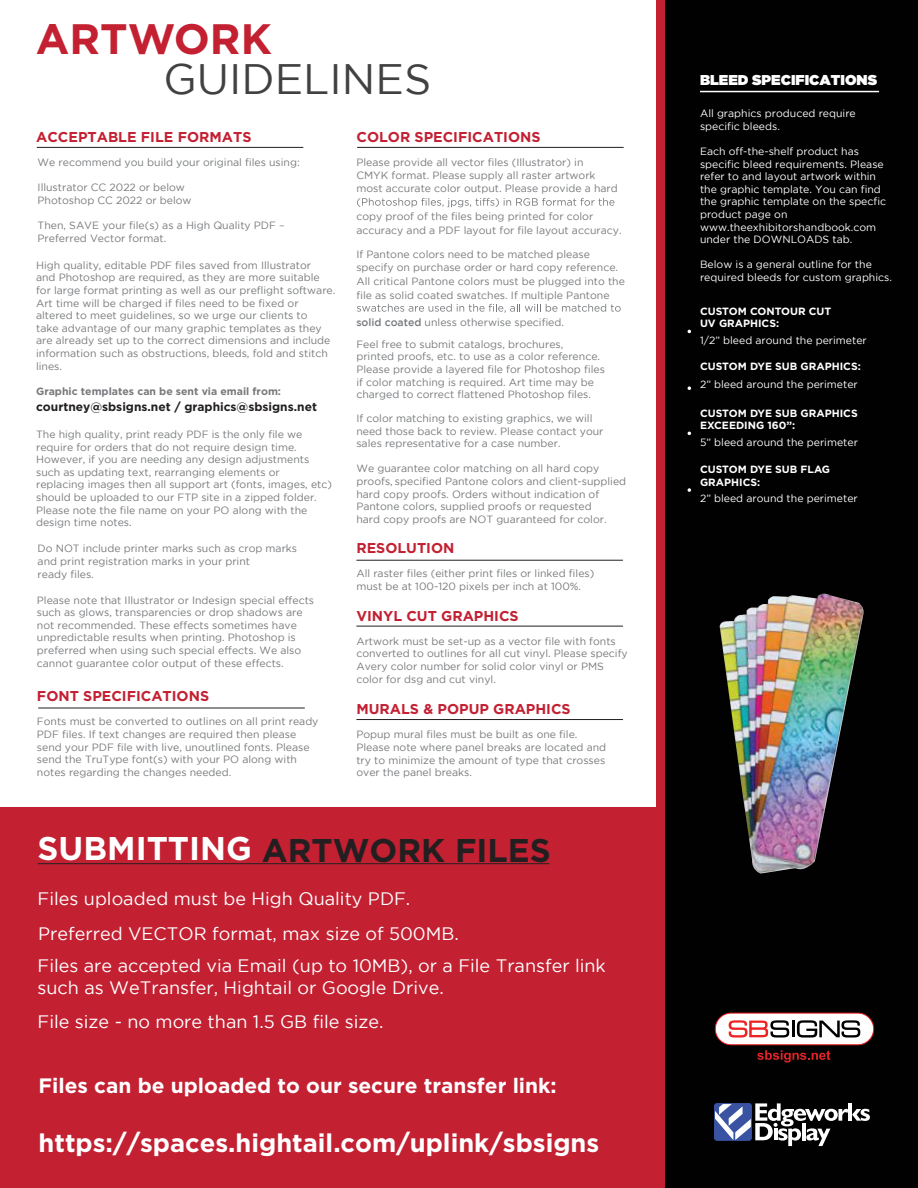
<style>
.page{position:relative;width:918px;height:1188px;background:#fff}
.page>*{position:absolute;margin:0;border:0;box-sizing:border-box;transform-origin:0 0}
.t1{font:42.6px "Gotham";color:#414142}
.t2{font:700 42.6px "Gotham";color:#c32032}
.t3{font:700 32.85px "Gotham";color:#231f20}
.t4{font:700 25.5px "Gotham";color:#fff}
.t5{font:700 20.85px "Gotham";color:#fff}
.t6{font:18px/35px "Gotham";color:#fff}
.t7{font:700 14.25px "Gotham";color:#c32032}
.t8{font:900 14.25px "Gotham";color:#fff}
.t9{font:700 12px "Gotham";color:#231f20}
.t10{font:10.5px/12.6px "Gotham";color:#77797c}
.t11{font:10.5px/12.6px "Gotham";color:#fff}
.t12{font:700 10.5px/12.6px "Gotham";color:#fff}
.t13{font:700 10.5px "Gotham";color:#77797c}
.s1{font-weight:500}
.s2{color:#fff}
</style>
<div class="page">
<div style="left:0;top:807px;width:665px;height:381px;background:#c32032"></div>
<div style="left:665px;top:0;width:253px;height:1188px;background:#010101"></div>
<div style="left:657px;top:0;width:8px;height:1188px;background:#c32032"></div>
<svg style="left:357px;top:304px;width:264px;height:9px"></svg>
<hr style="left:37px;top:147px;width:266px;height:1px;background:#231f20">
<hr style="left:357px;top:147px;width:267px;height:1px;background:#231f20">
<svg style="left:357px;top:198px;width:257px;height:9px"></svg>
<hr style="left:356px;top:560px;width:267px;height:1px;background:#231f20">
<hr style="left:356px;top:626px;width:267px;height:1px;background:#231f20">
<hr style="left:356px;top:719px;width:267px;height:1px;background:#231f20">
<hr style="left:700px;top:91px;width:179px;height:1px;background:#fff">
<svg style="left:687px;top:488px;width:4px;height:4px"></svg>
<svg style="left:687px;top:329px;width:4px;height:4px"></svg>
<svg style="left:687px;top:386px;width:4px;height:4px"></svg>
<svg style="left:687px;top:431px;width:4px;height:4px"></svg>
<img style="left:719px;top:594px;width:145px;height:280px">
<hr style="left:38px;top:863px;width:511px;height:1px;background:#231f20">
<div style="left:715px;top:1013px;width:159px;height:32px;background:#fff;border-radius:16px"></div>
<div style="left:715px;top:1013px;width:159px;height:32px;border:1px solid #ec1e24;border-radius:16px"></div>
<svg style="left:729px;top:1020px;width:131px;height:18px"></svg>
<svg style="left:757px;top:1050px;width:73px;height:13px"></svg>
<svg style="left:714px;top:1103px;width:156px;height:43px"></svg>
<div style="left:714px;top:1104px;width:37px;height:36px;border:1px solid #3953a2;border-radius:2px"></div>
<hr style="left:38px;top:708px;width:267px;height:1px;background:#231f20">
<h1 class="t2" style="left:36px;top:14px;width:237px">ARTWORK</h1>
<h1 class="t1" style="left:163px;top:56px;width:269px">GUIDELINES</h1>
<h3 class="t8" style="left:700px;top:69px;width:179px">BLEED SPECIFICATIONS</h3>
<p class="t11" style="left:700px;top:107px;width:157px">All graphics produced require specific bleeds.</p>
<p class="t11" style="left:700px;top:145px;width:188px">Each off-the-shelf product has specific bleed requirements. Please refer to and layout artwork within the graphic template. You can find the graphic template on the specfic product page on www.theexhibitorshandbook.com under the DOWNLOADS tab.</p>
<p class="t11" style="left:700px;top:258px;width:193px">Below is a general outline for the required bleeds for custom graphics.</p>
<h3 class="t7" style="left:36px;top:129px;width:217px">ACCEPTABLE FILE FORMATS</h3>
<p class="t10" style="left:38px;top:156px;width:264px">We recommend you build your original files using:</p>
<p class="t10" style="left:38px;top:181px;width:156px">Illustrator CC 2022 or below<br>Photoshop CC 2022 or below</p>
<p class="t10" style="left:38px;top:219px;width:249px">Then, SAVE your file(s) as a High Quality PDF –<br>Preferred Vector format.</p>
<p class="t10" style="left:36px;top:259px;width:301px">High quality, editable PDF files saved from Illustrator<br>and Photoshop are required, as they are more suitable for large format printing as well as our preflight software.<br>Art time will be charged if files need to be fixed or altered to meet guidelines, so we urge our clients to<br>take advantage of our many graphic templates as they are already set up to the correct dimensions and include information such as obstructions, bleeds, fold and stitch lines.</p>
<p class="t13" style="left:36px;top:385px;width:246px">Graphic templates can be sent via email from:</p>
<p class="t9" style="left:36px;top:400px;width:282px">courtney@sbsigns.net / graphics@sbsigns.net</p>
<p class="t10" style="left:36px;top:428px;width:297px">The high quality, print ready PDF is the only file we require for orders that do not require design time.<br>However, if you are needing any design adjustments such as updating text, rearranging elements or<br>replacing images then all support art (fonts, images, etc) should be uploaded to our FTP site in a zipped folder.<br>Please note the file name on your PO along with the design time notes.</p>
<h3 class="t7" style="left:356px;top:129px;width:186px">COLOR SPECIFICATIONS</h3>
<p class="t10" style="left:356px;top:156px;width:263px">Please provide all vector files (Illustrator) in<br>CMYK format. Please supply all raster artwork most accurate color output. Please provide a hard</p>
<p class="t10" style="left:356px;top:209px;width:267px;line-height:14.1px">copy proof of the files being printed for color accuracy and a PDF layout for file layout accuracy.</p>
<p class="t10" style="left:356px;top:248px;width:263px">If Pantone colors need to be matched please specify on purchase order or hard copy reference.</p>
<p class="t10" style="left:356px;top:274px;width:270px;line-height:14.1px">All critical Pantone colors must be plugged into the file as solid coated swatches. If multiple Pantone</p>
<p class="t10" style="left:356px;top:311px;width:209px;line-height:22.2px"><span class="s1">solid coated</span> unless otherwise specified.<br>Feel free to submit catalogs, brochures,</p>
<p class="t10" style="left:356px;top:350px;width:250px">printed proofs, etc. to use as a color reference.<br>Please provide a layered file for Photoshop files if color matching is required. Art time may be charged to correct flattened Photoshop files.</p>
<p class="t10" style="left:356px;top:412px;width:249px">If color matching to existing graphics, we will need those back to review. Please contact your sales representative for a case number.</p>
<p class="t10" style="left:356px;top:462px;width:271px">We guarantee color matching on all hard copy proofs, specified Pantone colors and client-supplied hard copy proofs. Orders without indication of Pantone colors, supplied proofs or requested<br>hard copy proofs are NOT guaranteed for color.</p>
<p class="t12" style="left:700px;top:304px;width:133px">CUSTOM CONTOUR CUT<br>UV GRAPHICS:</p>
<p class="t11" style="left:700px;top:334px;width:168px">1/2” bleed around the perimeter</p>
<p class="t12" style="left:700px;top:360px;width:162px">CUSTOM DYE SUB GRAPHICS:</p>
<p class="t11" style="left:700px;top:378px;width:159px">2” bleed around the perimeter</p>
<p class="t12" style="left:700px;top:406px;width:159px">CUSTOM DYE SUB GRAPHICS<br>EXCEEDING 160”:</p>
<p class="t11" style="left:700px;top:436px;width:159px">5” bleed around the perimeter</p>
<p class="t12" style="left:700px;top:463px;width:132px">CUSTOM DYE SUB FLAG<br>GRAPHICS:</p>
<p class="t11" style="left:700px;top:492px;width:159px">2” bleed around the perimeter</p>
<p class="t10" style="left:38px;top:542px;width:261px">Do NOT include printer marks such as crop marks and print registration marks in your print<br>ready files.</p>
<p class="t10" style="left:37px;top:593px;width:279px">Please note that Illustrator or Indesign special effects such as glows, transparencies or drop shadows are not recommended. These effects sometimes have unpredictable results when printing. Photoshop is preferred when using such special effects. We also cannot guarantee color output of these effects.</p>
<h3 class="t7" style="left:37px;top:688px;width:174px">FONT SPECIFICATIONS</h3>
<p class="t10" style="left:37px;top:715px;width:283px">Fonts must be converted to outlines on all print ready PDF files. If text changes are required then please send your PDF file with live, unoutlined fonts. Please send the TruType font(s) with your PO along with notes regarding the changes needed.</p>
<h3 class="t7" style="left:356px;top:540px;width:100px">RESOLUTION</h3>
<p class="t10" style="left:356px;top:567px;width:239px">All raster files (either print files or linked files) must be at 100-120 pixels per inch at 100%.</p>
<h3 class="t7" style="left:356px;top:608px;width:164px">VINYL CUT GRAPHICS</h3>
<p class="t10" style="left:356px;top:635px;width:273px">Artwork must be set-up as a vector file with fonts converted to outlines for all cut vinyl. Please specify Avery color number for solid color vinyl or PMS color for dsg and cut vinyl.</p>
<h3 class="t7" style="left:356px;top:701px;width:216px">MURALS &amp; POPUP GRAPHICS</h3>
<p class="t10" style="left:356px;top:728px;width:251px">Popup mural files must be built as one file.<br>Please note where panel breaks are located and try to minimize the amount of type that crosses over the panel breaks.</p>
<h2 class="t3" style="left:38px;top:831px;width:515px"><span class="s2">SUBMITTING</span> ARTWORK FILES</h2>
<h3 class="t6" style="left:38px;top:881px;width:423px">Files uploaded must be High Quality PDF.<br>Preferred VECTOR format, max size of 500MB.</h3>
<h3 class="t6" style="left:38px;top:955px;width:570px;line-height:21.6px">Files are accepted via Email (up to 10MB), or a File Transfer link such as WeTransfer, Hightail or Google Drive.</h3>
<h3 class="t6" style="left:38px;top:1004px;width:348px">File size - no more than 1.5 GB file size.</h3>
<h3 class="t5" style="left:39px;top:1074px;width:520px">Files can be uploaded to our secure transfer link:</h3>
<h3 class="t4" style="left:39px;top:1129px;width:562px">https://spaces.hightail.com/uplink/sbsigns</h3>
</div>
